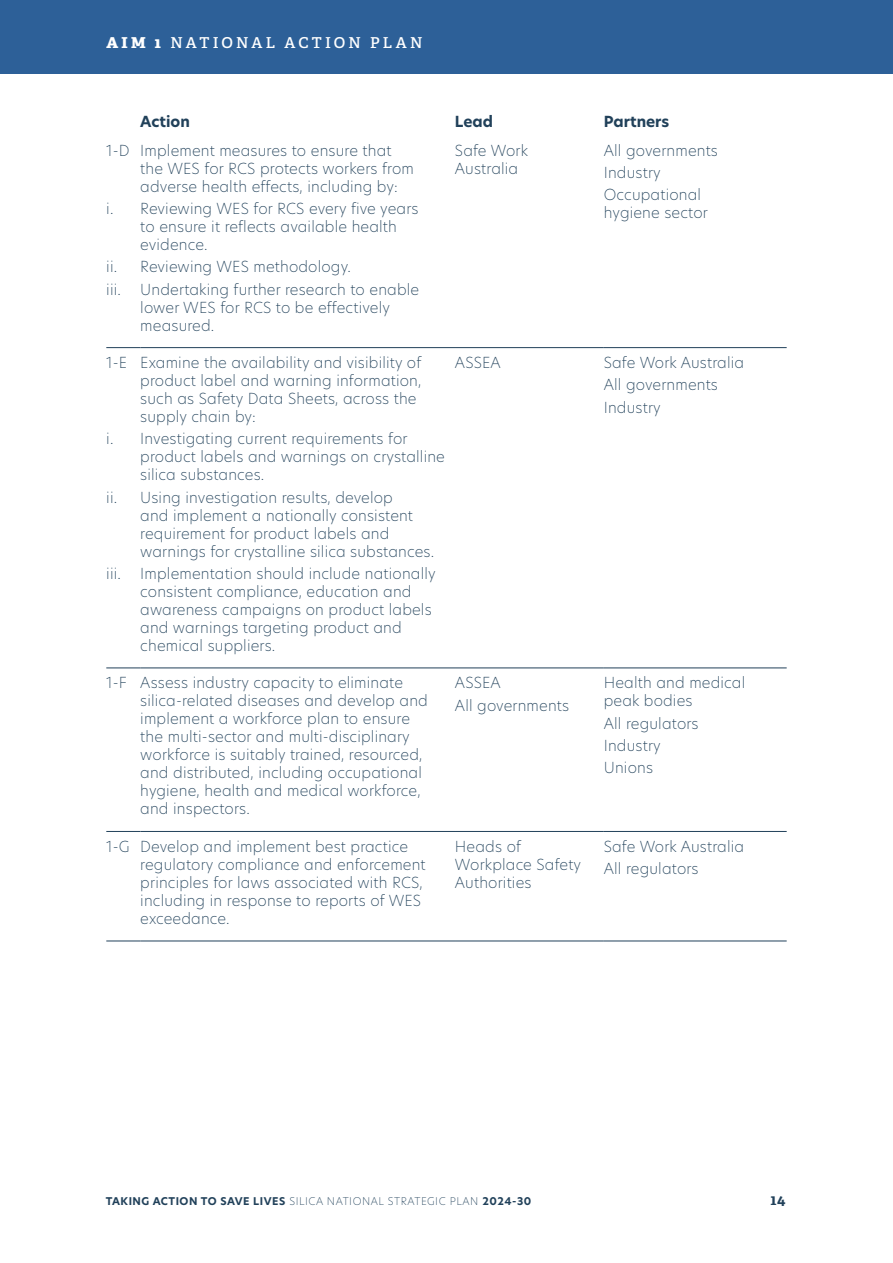
<style>
.page{position:relative;width:893px;height:1263px;background:#fff}
.page>*{position:absolute;margin:0;border:0;box-sizing:border-box;transform-origin:0 0}
.t1{font:200 15px/18px "New Hero";letter-spacing:.01em;color:#21415a}
.t2{font:600 15px "Adelle";letter-spacing:.195em;color:#fff}
.t3{font:700 15px "New Hero";color:#21415a}
.t4{font:700 15px "Adelle";color:#21415a}
.t5{font:700 10.5px "New Hero";letter-spacing:.05em;color:#21415a}
.s1{font-weight:800}
.s2{font-weight:200}
</style>
<div class="page">
<hr style="left:106px;top:347px;width:34px;height:1px;background:#21415a">
<hr style="left:140px;top:347px;width:315px;height:1px;background:#21415a">
<hr style="left:455px;top:347px;width:149px;height:1px;background:#21415a">
<hr style="left:604px;top:347px;width:183px;height:1px;background:#21415a">
<hr style="left:106px;top:667px;width:34px;height:1px;background:#21415a">
<hr style="left:140px;top:667px;width:315px;height:1px;background:#21415a">
<hr style="left:455px;top:667px;width:149px;height:1px;background:#21415a">
<hr style="left:604px;top:667px;width:183px;height:1px;background:#21415a">
<hr style="left:106px;top:831px;width:34px;height:1px;background:#21415a">
<hr style="left:140px;top:831px;width:315px;height:1px;background:#21415a">
<hr style="left:455px;top:831px;width:149px;height:1px;background:#21415a">
<hr style="left:604px;top:831px;width:183px;height:1px;background:#21415a">
<hr style="left:106px;top:940px;width:34px;height:1px;background:#21415a">
<hr style="left:140px;top:940px;width:315px;height:1px;background:#21415a">
<hr style="left:455px;top:940px;width:149px;height:1px;background:#21415a">
<hr style="left:604px;top:940px;width:183px;height:1px;background:#21415a">
<div style="left:0;top:0;width:893px;height:74px;background:#2d6098"></div>
<p class="t2" style="left:106px;top:34px;width:318px"><span class="s1">AIM 1</span> NATIONAL ACTION PLAN</p>
<p class="t1" style="left:106px;top:141px;width:25px">1-D</p>
<p class="t1" style="left:106px;top:199px;width:9px">i.</p>
<p class="t1" style="left:106px;top:255px;width:16px;line-height:22.2px">ii. iii.</p>
<p class="t1" style="left:106px;top:353px;width:22px">1-E</p>
<p class="t1" style="left:106px;top:429px;width:9px">i.</p>
<p class="t1" style="left:106px;top:488px;width:12px">ii.</p>
<p class="t1" style="left:106px;top:564px;width:16px">iii.</p>
<p class="t3" style="left:140px;top:111px;width:51px">Action</p>
<p class="t3" style="left:455px;top:111px;width:40px">Lead</p>
<p class="t3" style="left:604px;top:111px;width:67px">Partners</p>
<p class="t1" style="left:140px;top:141px;width:275px">Implement measures to ensure that the WES for RCS protects workers from adverse health effects, including by:</p>
<p class="t1" style="left:140px;top:199px;width:280px">Reviewing WES for RCS every five years to ensure it reflects available health evidence.</p>
<p class="t1" style="left:140px;top:255px;width:280px;line-height:22.2px">Reviewing WES methodology.<br>Undertaking further research to enable</p>
<p class="t1" style="left:140px;top:298px;width:251px">lower WES for RCS to be effectively measured.</p>
<p class="t1" style="left:140px;top:353px;width:283px">Examine the availability and visibility of product label and warning information, such as Safety Data Sheets, across the supply chain by:</p>
<p class="t1" style="left:140px;top:429px;width:306px">Investigating current requirements for product labels and warnings on crystalline silica substances.</p>
<p class="t1" style="left:140px;top:488px;width:295px">Using investigation results, develop<br>and implement a nationally consistent requirement for product labels and warnings for crystalline silica substances.</p>
<p class="t1" style="left:140px;top:564px;width:297px">Implementation should include nationally consistent compliance, education and awareness campaigns on product labels and warnings targeting product and chemical suppliers.</p>
<p class="t1" style="left:455px;top:141px;width:75px">Safe Work<br>Australia</p>
<p class="t1" style="left:604px;top:139px;width:116px;line-height:22.2px">All governments<br>Industry<br>Occupational</p>
<p class="t1" style="left:604px;top:203px;width:106px">hygiene sector</p>
<p class="t1" style="left:455px;top:353px;width:47px">ASSEA</p>
<p class="t1" style="left:604px;top:351px;width:142px;line-height:22.2px">Safe Work Australia<br>All governments<br>Industry</p>
<p class="t1" style="left:140px;top:673px;width:289px;text-indent:-34px">1-F Assess industry capacity to eliminate silica-related diseases and develop and implement a workforce plan to ensure the multi-sector and multi-disciplinary workforce is suitably trained, resourced, and distributed, including occupational hygiene, health and medical workforce, and inspectors.</p>
<p class="t1" style="left:455px;top:671px;width:116px;line-height:22.2px">ASSEA<br>All governments</p>
<p class="t1" style="left:604px;top:673px;width:143px">Health and medical peak bodies</p>
<p class="t1" style="left:604px;top:711px;width:96px;line-height:22.2px">All regulators<br>Industry<br>Unions</p>
<p class="t1" style="left:140px;top:837px;width:287px;text-indent:-34px">1-G Develop and implement best practice regulatory compliance and enforcement principles for laws associated with RCS, including in response to reports of WES exceedance.</p>
<p class="t1" style="left:455px;top:837px;width:128px">Heads of<br>Workplace Safety<br>Authorities</p>
<p class="t1" style="left:604px;top:835px;width:142px;line-height:22.2px">Safe Work Australia<br>All regulators</p>
<p class="t5" style="left:106px;top:1194px;width:427px">TAKING ACTION TO SAVE LIVES <span class="s2">SILICA NATIONAL STRATEGIC PLAN</span> 2024-30</p>
<p class="t4" style="left:770px;top:1190px;width:17px">14</p>
</div>
